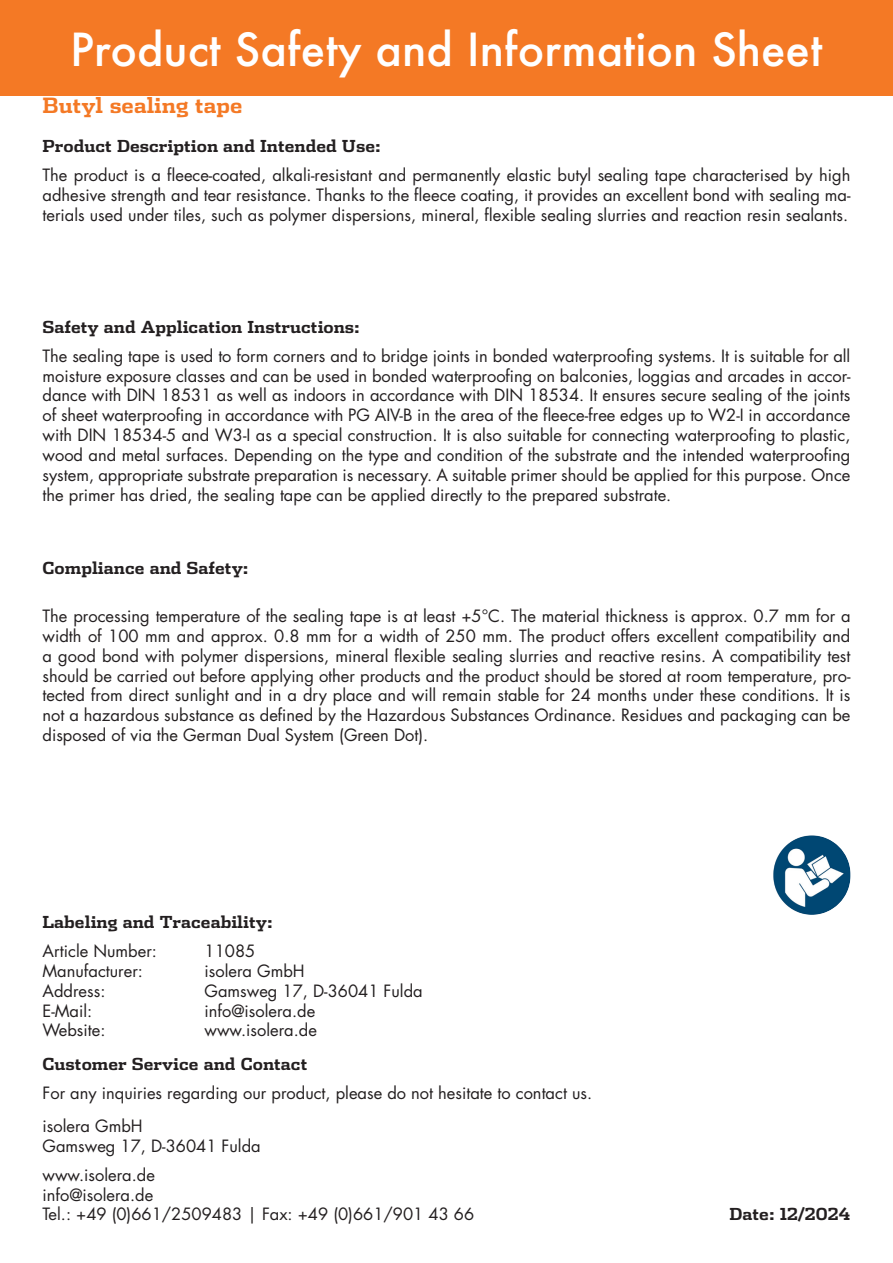
<style>
.page{position:relative;width:893px;height:1263px;background:#fff}
.page>*{position:absolute;margin:0;border:0;box-sizing:border-box;transform-origin:0 0}
.t1{font:500 44.25px "Futura";color:#fff}
.t2{font:700 21px "Dispatch";color:#f47925}
.t3{font:16.5px/19.8px "Futura Std";color:#231f20;text-align:justify}
.t4{font:700 16.5px "Dispatch";color:#231f20}
</style>
<div class="page">
<div style="left:0;top:0;width:893px;height:96px;background:#f47925"></div>
<img style="left:773px;top:835px;width:77px;height:80px;border-radius:39px">
<h1 class="t1" style="left:70px;top:19px;width:754px">Product Safety and Information Sheet</h1>
<p class="t2" style="left:43px;top:91px;width:201px">Butyl sealing tape</p>
<p class="t4" style="left:43px;top:135px;width:340px">Product Description and Intended Use:</p>
<p class="t3" style="left:43px;top:165px;width:809px">The product is a fleece-coated, alkali-resistant and permanently elastic butyl sealing tape characterised by high adhesive strength and tear resistance. Thanks to the fleece coating, it provides an excellent bond with sealing ma&shy;terials used under tiles, such as polymer dispersions, mineral, flexible sealing slurries and reaction resin sealants.</p>
<p class="t4" style="left:43px;top:316px;width:319px">Safety and Application Instructions:</p>
<p class="t3" style="left:43px;top:346px;width:809px">The sealing tape is used to form corners and to bridge joints in bonded waterproofing systems. It is suitable for all moisture exposure classes and can be used in bonded waterproofing on balconies, loggias and arcades in accor&shy;dance with DIN 18531 as well as indoors in accordance with DIN 18534. It ensures secure sealing of the joints of sheet waterproofing in accordance with PG AIV-B in the area of the fleece-free edges up to W2-I in accordance with DIN 18534-5 and W3-I as a special construction. It is also suitable for connecting waterproofing to plastic, wood and metal surfaces. Depending on the type and condition of the substrate and the intended waterproofing system, appropriate substrate preparation is necessary. A suitable primer should be applied for this purpose. Once the primer has dried, the sealing tape can be applied directly to the prepared substrate.</p>
<p class="t4" style="left:43px;top:556px;width:208px">Compliance and Safety:</p>
<p class="t3" style="left:43px;top:606px;width:809px">The processing temperature of the sealing tape is at least +5°C. The material thickness is approx. 0.7 mm for a width of 100 mm and approx. 0.8 mm for a width of 250 mm. The product offers excellent compatibility and a good bond with polymer dispersions, mineral flexible sealing slurries and reactive resins. A compatibility test should be carried out before applying other products and the product should be stored at room temperature, pro&shy;tected from direct sunlight and in a dry place and will remain stable for 24 months under these conditions. It is not a hazardous substance as defined by the Hazardous Substances Ordinance. Residues and packaging can be disposed of via the German Dual System (Green Dot).</p>
<p class="t4" style="left:43px;top:911px;width:232px">Labeling and Traceability:</p>
<p class="t3" style="left:43px;top:941px;width:116px">Article Number:</p>
<p class="t3" style="left:205px;top:941px;width:52px">11085</p>
<p class="t3" style="left:43px;top:961px;width:102px">Manufacturer:</p>
<p class="t3" style="left:205px;top:961px;width:102px">isolera GmbH</p>
<p class="t3" style="left:43px;top:981px;width:64px">Address:</p>
<p class="t3" style="left:205px;top:981px;width:220px">Gamsweg 17, D-36041 Fulda</p>
<p class="t3" style="left:43px;top:1001px;width:51px">E-Mail:</p>
<p class="t3" style="left:205px;top:1001px;width:112px">info@isolera.de</p>
<p class="t3" style="left:43px;top:1021px;width:64px">Website:</p>
<p class="t3" style="left:205px;top:1021px;width:114px">www.isolera.de</p>
<p class="t4" style="left:43px;top:1052px;width:266px">Customer Service and Contact</p>
<p class="t3" style="left:43px;top:1076px;width:551px;line-height:33.5px">For any inquiries regarding our product, please do not hesitate to contact us. isolera GmbH</p>
<p class="t3" style="left:43px;top:1132px;width:220px;line-height:28.8px">Gamsweg 17, D-36041 Fulda www.isolera.de</p>
<p class="t3" style="left:43px;top:1185px;width:433px">info@isolera.de<br>Tel.: +49 (0)661/2509483 | Fax: +49 (0)661/901 43 66</p>
<p class="t4" style="left:729px;top:1203px;width:122px">Date: 12/2024</p>
</div>
